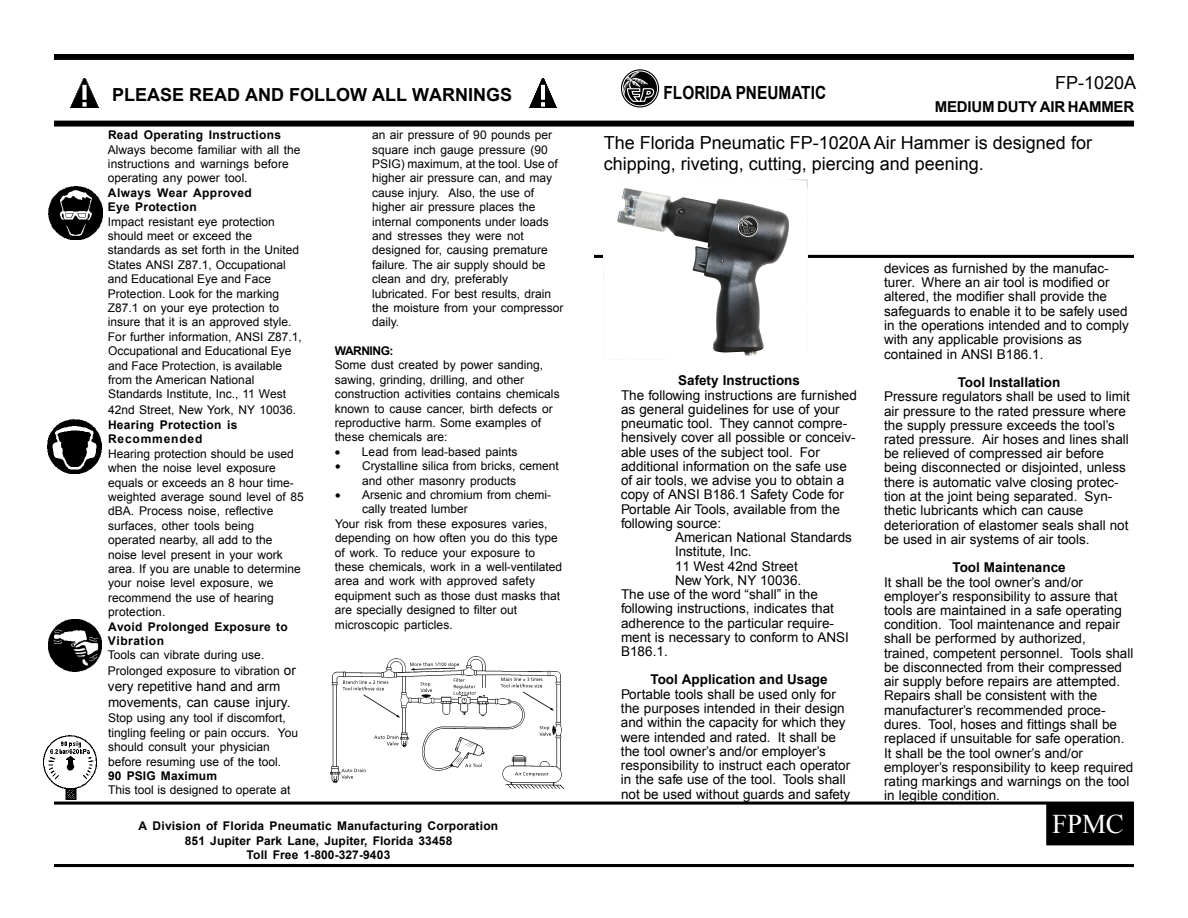
<style>
.page{position:relative;width:1188px;height:918px;background:#fff}
.page>*{position:absolute;margin:0;border:0;box-sizing:border-box;transform-origin:0 0}
.t1{font:27px "Times New Roman";color:#fff}
.t2{font:700 18.15px "Arial";color:#000;scale:.85 1}
.t3{font:18px/21.6px "Arial";color:#000}
.t4{font:700 18px "Arial";color:#000}
.t5{font:700 15px "Arial";letter-spacing:-.015em;color:#000}
.t6{font:13.5px/14.2px "Arial";color:#000}
.t7{font:700 13.5px "Arial";color:#000}
.t8{font:12px/14.4px "Arial";color:#000}
.t9{font:700 12px/14.4px "Arial";letter-spacing:.02em;color:#000}
.t10{font:700 12px "Arial";letter-spacing:-.04em;color:#000}
.s1{font-size:13.5px}
</style>
<div class="page">
<div style="left:54px;top:121px;width:1080px;height:6px;background:#000"></div>
<div style="left:54px;top:54px;width:1080px;height:6px;background:#000"></div>
<img style="left:71px;top:79px;width:28px;height:29px">
<hr style="left:54px;top:864px;width:1080px;height:3px;background:#000">
<hr style="left:54px;top:802px;width:1080px;height:3px;background:#000">
<img style="left:47px;top:419px;width:54px;height:55px">
<img style="left:48px;top:620px;width:53px;height:52px">
<img style="left:48px;top:187px;width:54px;height:53px">
<img style="left:43px;top:736px;width:54px;height:63px">
<div style="left:1046px;top:803px;width:88px;height:42px;background:#000"></div>
<img style="left:331px;top:656px;width:233px;height:133px">
<img style="left:529px;top:79px;width:28px;height:29px">
<hr style="left:594px;top:255px;width:540px;height:3px;background:#000">
<svg style="left:620px;top:69px;width:40px;height:39px"></svg>
<img style="left:604px;top:180px;width:203px;height:176px">
<h3 class="t4" style="left:112px;top:83px;width:401px">PLEASE READ AND FOLLOW ALL WARNINGS</h3>
<p class="t9" style="left:108px;top:128px;width:175px">Read Operating Instructions</p>
<p class="t8" style="left:108px;top:142px;width:194px">Always become familiar with all the instructions and warnings before operating any power tool.</p>
<p class="t9" style="left:108px;top:186px;width:145px">Always Wear Approved<br>Eye Protection</p>
<p class="t8" style="left:108px;top:214px;width:195px">Impact resistant eye protection should meet or exceed the standards as set forth in the United<br>States ANSI Z87.1, Occupational and Educational Eye and Face<br>Protection. Look for the marking<br>Z87.1 on your eye protection to insure that it is an approved style.<br>For further information, ANSI Z87.1,<br>Occupational and Educational Eye and Face Protection, is available from the American National<br>Standards Institute, Inc., 11 West</p>
<p class="t8" style="left:108px;top:403px;width:190px">42nd Street, New York, NY 10036.</p>
<p class="t9" style="left:108px;top:418px;width:131px">Hearing Protection is<br>Recommended</p>
<p class="t8" style="left:108px;top:446px;width:197px">Hearing protection should be used when the noise level exposure equals or exceeds an 8 hour time&shy;weighted average sound level of 85 dBA. Process noise, reflective surfaces, other tools being operated nearby, all add to the noise level present in your work area. If you are unable to determine your noise level exposure, we recommend the use of hearing protection.</p>
<p class="t9" style="left:108px;top:620px;width:181px">Avoid Prolonged Exposure to<br>Vibration</p>
<p class="t8" style="left:108px;top:647px;width:189px;line-height:15.6px">Tools can vibrate during use.<br>Prolonged exposure to vibration <span class="s1">or</span></p>
<p class="t6" style="left:108px;top:679px;width:184px;line-height:16.2px">very repetitive hand and arm movements, can cause injury.</p>
<p class="t8" style="left:108px;top:711px;width:192px">Stop using any tool if discomfort, tingling feeling or pain occurs. You should consult your physician before resuming use of the tool.</p>
<p class="t9" style="left:108px;top:769px;width:111px">90 PSIG Maximum</p>
<p class="t8" style="left:108px;top:783px;width:184px">This tool is designed to operate at</p>
<p class="t8" style="left:372px;top:128px;width:193px">an air pressure of 90 pounds per square inch gauge pressure (90<br>PSIG) maximum, at the tool. Use of higher air pressure can, and may cause injury. Also, the use of higher air pressure places the internal components under loads and stresses they were not designed for, causing premature failure. The air supply should be clean and dry, preferably lubricated. For best results, drain the moisture from your compressor daily.</p>
<p class="t10" style="left:335px;top:343px;width:60px">WARNING:</p>
<p class="t8" style="left:335px;top:358px;width:226px">Some dust created by power sanding, sawing, grinding, drilling, and other construction activities contains chemicals known to cause cancer, birth defects or reproductive harm. Some examples of these chemicals are:</p>
<p class="t8" style="left:335px;top:444px;width:184px">• Lead from lead-based paints</p>
<p class="t8" style="left:362px;top:459px;width:198px;text-indent:-27px">• Crystalline silica from bricks, cement and other masonry products</p>
<p class="t8" style="left:335px;top:488px;width:218px">• Arsenic and chromium from chemi-</p>
<p class="t8" style="left:362px;top:502px;width:107px">cally treated lumber</p>
<p class="t8" style="left:335px;top:516px;width:214px">Your risk from these exposures varies,</p>
<p class="t8" style="left:335px;top:531px;width:224px">depending on how often you do this type</p>
<p class="t8" style="left:335px;top:545px;width:202px">of work. To reduce your exposure to</p>
<p class="t8" style="left:335px;top:560px;width:229px">these chemicals, work in a well-ventilated</p>
<p class="t8" style="left:335px;top:574px;width:202px">area and work with approved safety</p>
<p class="t8" style="left:335px;top:588px;width:227px">equipment such as those dust masks that</p>
<p class="t8" style="left:335px;top:603px;width:184px">are specially designed to filter out</p>
<p class="t8" style="left:335px;top:617px;width:119px">microscopic particles.</p>
<p class="t9" style="left:139px;top:819px;width:361px;text-align:center">A Division of Florida Pneumatic Manufacturing Corporation<br>851 Jupiter Park Lane, Jupiter, Florida 33458<br>Toll Free 1-800-327-9403</p>
<h2 class="t2" style="left:664px;top:80px;width:193px">FLORIDA PNEUMATIC</h2>
<h3 class="t3" style="left:1055px;top:72px;width:83px">FP-1020A</h3>
<p class="t5" style="left:935px;top:96px;width:201px">MEDIUM DUTY AIR HAMMER</p>
<h3 class="t3" style="left:604px;top:132px;width:490px">The Florida Pneumatic FP-1020A Air Hammer is designed for chipping, riveting, cutting, piercing and peening.</h3>
<p class="t7" style="left:678px;top:372px;width:123px">Safety Instructions</p>
<p class="t6" style="left:621px;top:388px;width:237px">The following instructions are furnished</p>
<p class="t6" style="left:621px;top:402px;width:220px">as general guidelines for use of your</p>
<p class="t6" style="left:621px;top:416px;width:228px">pneumatic tool. They cannot compre-</p>
<p class="t6" style="left:621px;top:431px;width:236px">hensively cover all possible or conceiv-</p>
<p class="t6" style="left:621px;top:445px;width:200px">able uses of the subject tool. For</p>
<p class="t6" style="left:621px;top:459px;width:227px">additional information on the safe use</p>
<p class="t6" style="left:621px;top:473px;width:225px">of air tools, we advise you to obtain a</p>
<p class="t6" style="left:621px;top:488px;width:224px">copy of ANSI B186.1 Safety Code for</p>
<p class="t6" style="left:621px;top:502px;width:220px">Portable Air Tools, available from the</p>
<p class="t6" style="left:621px;top:516px;width:102px">following source:</p>
<p class="t6" style="left:675px;top:530px;width:178px">American National Standards</p>
<p class="t6" style="left:675px;top:545px;width:78px">Institute, Inc.</p>
<p class="t6" style="left:675px;top:559px;width:124px">11 West 42nd Street</p>
<p class="t6" style="left:675px;top:573px;width:128px">New York, NY 10036.</p>
<p class="t6" style="left:621px;top:587px;width:198px">The use of the word “shall” in the</p>
<p class="t6" style="left:621px;top:601px;width:215px">following instructions, indicates that</p>
<p class="t6" style="left:621px;top:616px;width:215px">adherence to the particular require-</p>
<p class="t6" style="left:621px;top:630px;width:229px">ment is necessary to conform to ANSI</p>
<p class="t6" style="left:621px;top:644px;width:48px">B186.1.</p>
<p class="t7" style="left:651px;top:671px;width:179px">Tool Application and Usage</p>
<p class="t6" style="left:621px;top:687px;width:231px">Portable tools shall be used only for the purposes intended in their design and within the capacity for which they were intended and rated. It shall be the tool owner’s and/or employer’s responsibility to instruct each operator in the safe use of the tool. Tools shall not be used without guards and safety</p>
<p class="t6" style="left:884px;top:261px;width:246px">devices as furnished by the manufac&shy;turer. Where an air tool is modified or altered, the modifier shall provide the safeguards to enable it to be safely used in the operations intended and to comply with any applicable provisions as contained in ANSI B186.1.</p>
<p class="t7" style="left:958px;top:373px;width:104px">Tool Installation</p>
<p class="t6" style="left:884px;top:390px;width:247px">Pressure regulators shall be used to limit air pressure to the rated pressure where the supply pressure exceeds the tool’s rated pressure. Air hoses and lines shall be relieved of compressed air before being disconnected or disjointed, unless there is automatic valve closing protec&shy;tion at the joint being separated. Syn&shy;thetic lubricants which can cause deterioration of elastomer seals shall not be used in air systems of air tools.</p>
<p class="t7" style="left:952px;top:559px;width:115px">Tool Maintenance</p>
<p class="t6" style="left:884px;top:575px;width:251px">It shall be the tool owner’s and/or employer’s responsibility to assure that tools are maintained in a safe operating condition. Tool maintenance and repair shall be performed by authorized, trained, competent personnel. Tools shall be disconnected from their compressed air supply before repairs are attempted.<br>Repairs shall be consistent with the manufacturer’s recommended proce&shy;dures. Tool, hoses and fittings shall be replaced if unsuitable for safe operation.<br>It shall be the tool owner’s and/or employer’s responsibility to keep required rating markings and warnings on the tool in legible condition.</p>
<h1 class="t1" style="left:1052px;top:805px;width:73px">FPMC</h1>
</div>
